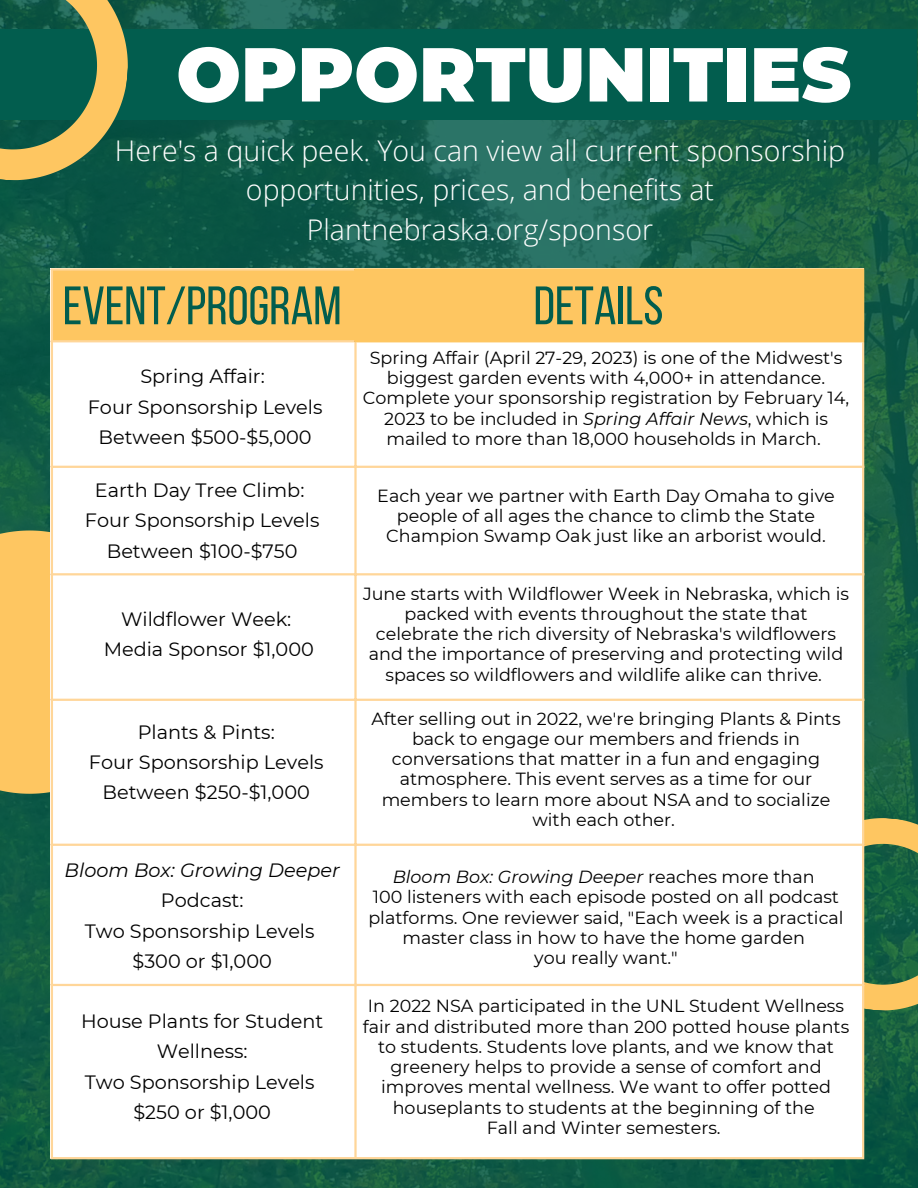
<style>
.page{position:relative;width:918px;height:1188px;background:#fff}
.page>*{position:absolute;margin:0;border:0;box-sizing:border-box;transform-origin:0 0}
.t1{font:900 76.2px "Montserrat";color:#fff}
.t2{font:54px "Bebas Neue";color:#025d4e}
.t3{font:300 28.5px/39.3px "Open Sans";color:#fff;text-align:center}
.t4{font:19.2px/30.3px "Montserrat";color:#000;text-align:center}
.t5{font:italic 19.2px "Montserrat";color:#000}
.t6{font:17.55px/20.2px "Montserrat";color:#000;text-align:center}
.s1{font-style:italic}
</style>
<div class="page">
<img style="left:0;top:0;width:918px;height:1188px">
<svg style="left:864px;top:811px;width:54px;height:207px;background:#527b4a"></svg>
<svg style="left:0;top:480px;width:51px;height:365px;background:#bca95b"></svg>
<div style="left:0;top:30px;width:917px;height:90px;background:#025d4e"></div>
<svg style="left:0;top:0;width:137px;height:189px"></svg>
<div style="left:51px;top:268px;width:813px;height:891px;background:#fff"></div>
<div style="left:53px;top:271px;width:809px;height:69px;background:#fec661"></div>
<hr style="left:51px;top:271px;width:2px;height:886px;background:#ffd699">
<hr style="left:354px;top:342px;width:3px;height:815px;background:#ffd699">
<hr style="left:862px;top:342px;width:2px;height:815px;background:#ffd699">
<hr style="left:51px;top:268px;width:303px;height:3px;background:#ffd699">
<hr style="left:51px;top:340px;width:303px;height:2px;background:#ffd699">
<hr style="left:51px;top:466px;width:813px;height:2px;background:#ffd699">
<hr style="left:51px;top:573px;width:813px;height:2px;background:#ffd699">
<hr style="left:51px;top:699px;width:813px;height:2px;background:#ffd699">
<hr style="left:51px;top:844px;width:813px;height:2px;background:#ffd699">
<hr style="left:51px;top:984px;width:813px;height:2px;background:#ffd699">
<hr style="left:51px;top:1157px;width:813px;height:2px;background:#ffd699">
<hr style="left:354px;top:271px;width:3px;height:69px;background:#fec661">
<hr style="left:862px;top:271px;width:2px;height:69px;background:#fec661">
<hr style="left:354px;top:268px;width:510px;height:3px;background:#fec661">
<hr style="left:354px;top:340px;width:510px;height:2px;background:#fec661">
<h1 class="t1" style="left:176px;top:28px;width:676px">OPPORTUNITIES</h1>
<h3 class="t3" style="left:115px;top:130px;width:732px">Here's a quick peek. You can view all current sponsorship opportunities, prices, and benefits at<br>Plantnebraska.org/sponsor</h3>
<h2 class="t2" style="left:63px;top:284px;width:280px">EVENT/PROGRAM</h2>
<h2 class="t2" style="left:534px;top:284px;width:131px">DETAILS</h2>
<p class="t4" style="left:88px;top:361px;width:236px">Spring Affair:<br>Four Sponsorship Levels<br>Between $500-$5,000</p>
<p class="t4" style="left:85px;top:475px;width:236px">Earth Day Tree Climb:<br>Four Sponsorship Levels<br>Between $100-$750</p>
<p class="t4" style="left:104px;top:604px;width:212px">Wildflower Week:<br>Media Sponsor $1,000</p>
<p class="t4" style="left:89px;top:717px;width:236px">Plants &amp; Pints:<br>Four Sponsorship Levels<br>Between $250-$1,000</p>
<p class="t5" style="left:65px;top:858px;width:277px">Bloom Box: Growing Deeper</p>
<p class="t4" style="left:85px;top:885px;width:231px">Podcast:<br>Two Sponsorship Levels $300 or $1,000</p>
<p class="t4" style="left:81px;top:1006px;width:244px">House Plants for Student<br>Wellness:<br>Two Sponsorship Levels $250 or $1,000</p>
<p class="t6" style="left:363px;top:347px;width:488px">Spring Affair (April 27-29, 2023) is one of the Midwest's biggest garden events with 4,000+ in attendance.<br>Complete your sponsorship registration by February 14, 2023 to be included in <span class="s1">Spring Affair News</span>, which is mailed to more than 18,000 households in March.</p>
<p class="t6" style="left:377px;top:486px;width:459px">Each year we partner with Earth Day Omaha to give people of all ages the chance to climb the State<br>Champion Swamp Oak just like an arborist would.</p>
<p class="t6" style="left:363px;top:583px;width:488px">June starts with Wildflower Week in Nebraska, which is packed with events throughout the state that celebrate the rich diversity of Nebraska's wildflowers and the importance of preserving and protecting wild spaces so wildflowers and wildlife alike can thrive.</p>
<p class="t6" style="left:371px;top:708px;width:471px">After selling out in 2022, we're bringing Plants &amp; Pints back to engage our members and friends in conversations that matter in a fun and engaging atmosphere. This event serves as a time for our members to learn more about NSA and to socialize with each other.</p>
<p class="t6" style="left:368px;top:867px;width:477px"><span class="s1">Bloom Box: Growing Deeper</span> reaches more than<br>100 listeners with each episode posted on all podcast platforms. One reviewer said, "Each week is a practical master class in how to have the home garden<br>you really want."</p>
<p class="t6" style="left:363px;top:996px;width:488px">In 2022 NSA participated in the UNL Student Wellness fair and distributed more than 200 potted house plants to students. Students love plants, and we know that greenery helps to provide a sense of comfort and improves mental wellness. We want to offer potted houseplants to students at the beginning of the<br>Fall and Winter semesters.</p>
</div>
